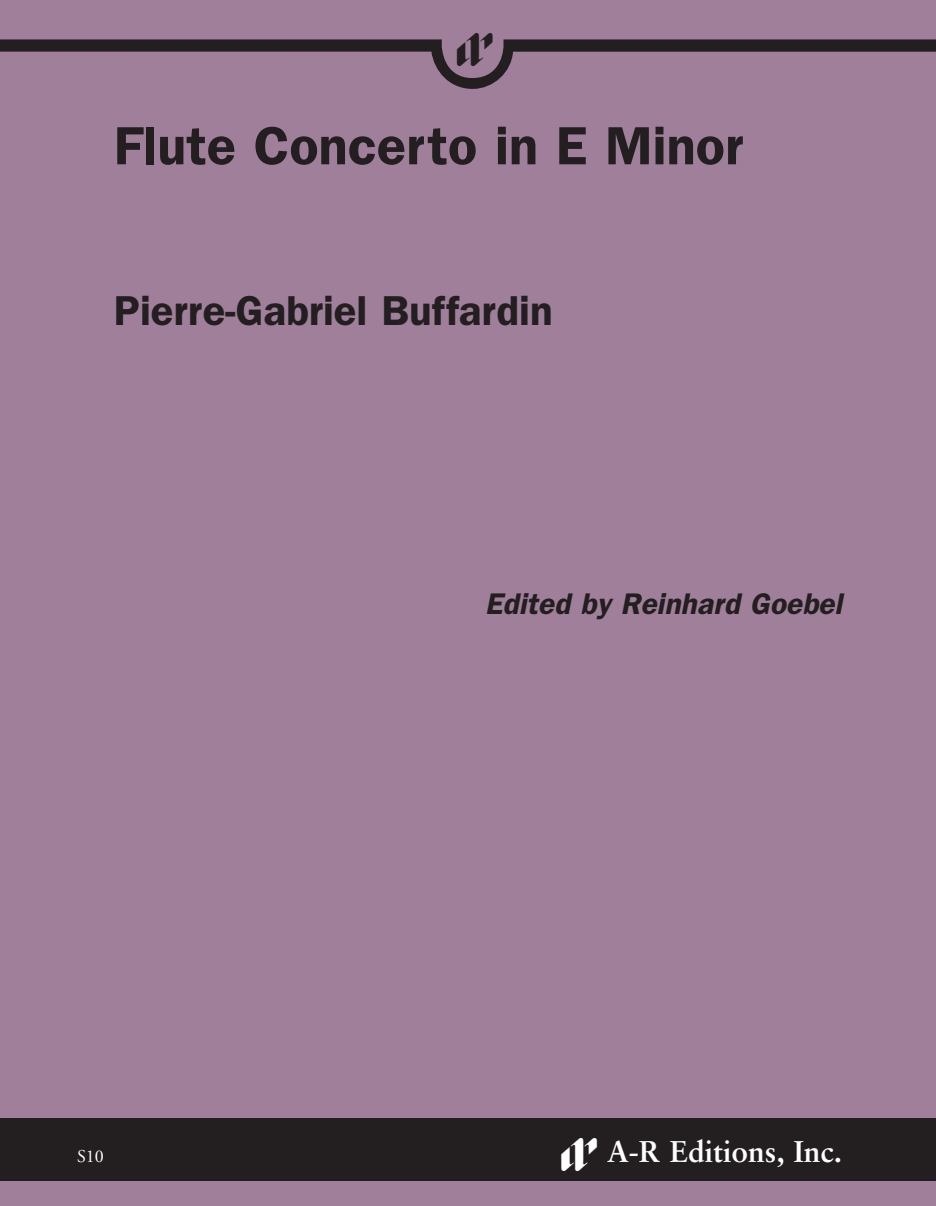
<style>
.page{position:relative;width:936px;height:1206px;background:#a07f9a}
.page>*{position:absolute;margin:0;border:0;box-sizing:border-box;transform-origin:0 0}
.t1{font:600 54px "Franklin Gothic";color:#231f20}
.t2{font:600 42px "Franklin Gothic";color:#231f20}
.t3{font:36px "A Rmusic";color:#231f20}
.t4{font:italic 600 30px "Franklin Gothic";color:#231f20}
.t5{font:700 30px "Sabon";color:#fff}
.t6{font:18px "Adobe Garamond";color:#fff}
</style>
<div class="page">
<svg style="left:0;top:39px;width:936px;height:50px"></svg>
<div style="left:0;top:1118px;width:936px;height:63px;background:#231f20"></div>
<p class="t3" style="left:457px;top:15px;width:37px">Í</p>
<p class="t1" style="left:114px;top:127px;width:631px">Flute Concerto in E Minor</p>
<p class="t2" style="left:114px;top:296px;width:440px">Pierre-Gabriel Buffardin</p>
<p class="t4" style="left:485px;top:593px;width:364px">Edited by Reinhard Goebel</p>
<p class="t6" style="left:77px;top:1149px;width:28px">S10</p>
<p class="t5" style="left:561px;top:1139px;width:282px"><sup>Í</sup> A-R Editions, Inc.</p>
</div>
